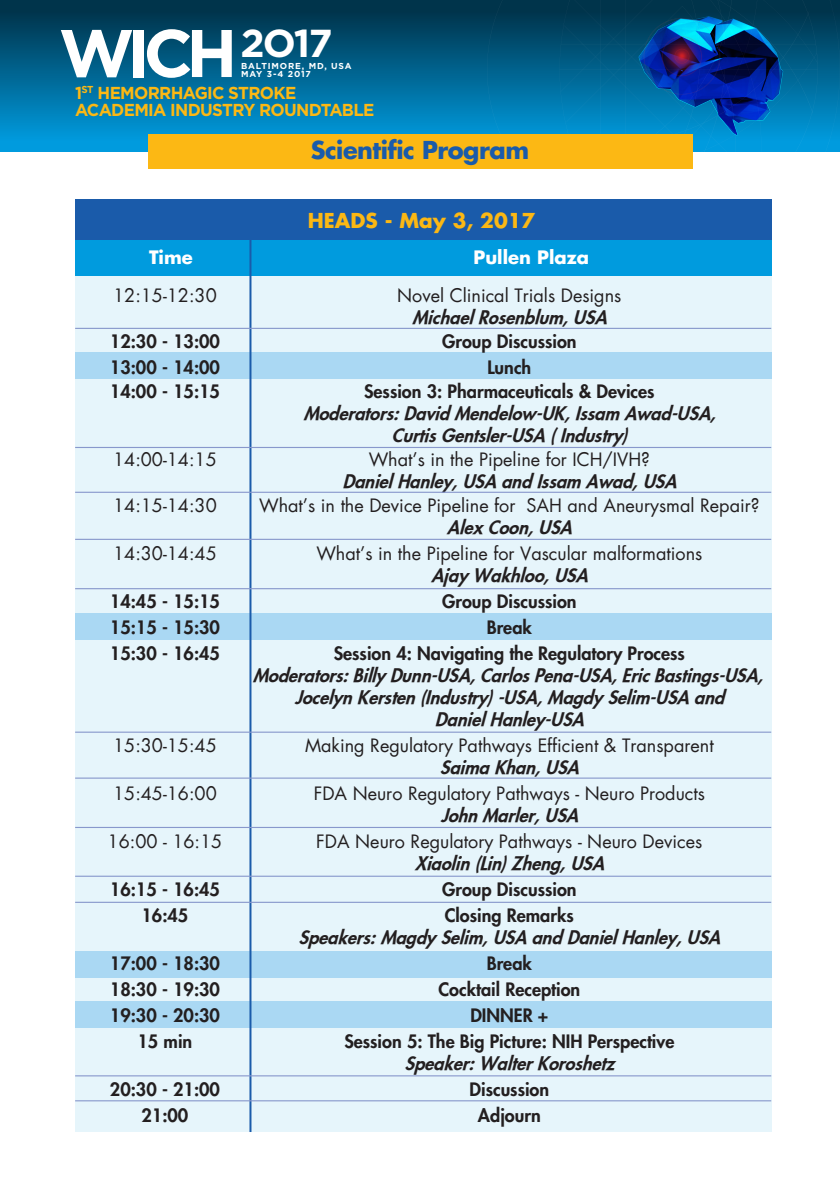
<style>
.page{position:relative;width:840px;height:1191px;background:#fff}
.page>*{position:absolute;margin:0;border:0;box-sizing:border-box;transform-origin:0 0}
.t1{font:700 67.2px "Gotham";color:#fff}
.t2{font:700 39px "Gotham";color:#fff}
.t3{font:700 24px "Futura";letter-spacing:-.02em;color:#1a5baa}
.t4{font:700 20px "Futura";color:#fcb814}
.t5{font:italic 800 18px "Futura";color:#231f20}
.t6{font:800 18px "Futura";color:#231f20}
.t7{font:18px "Futura";color:#231f20}
.t8{font:700 18px "Futura";color:#fff}
.t9{font:700 17.4px "Gotham";letter-spacing:-.04em;color:#fcb814}
.t10{font:700 8.6px "Gotham";letter-spacing:.1em;color:#fff}
</style>
<div class="page">
<svg style="left:0;top:0;width:486px;height:169px;background:#0a6890"></svg>
<svg style="left:770px;top:0;width:69px;height:257px"></svg>
<svg style="left:486px;top:0;width:331px;height:235px"></svg>
<svg style="left:559px;top:0;width:258px;height:234px"></svg>
<div style="left:147px;top:134px;width:545px;height:34px;background:#fcb814"></div>
<div style="left:75px;top:276px;width:695px;height:856px;background:#e6f5fb"></div>
<div style="left:75px;top:352px;width:695px;height:26px;background:#aad8f3"></div>
<div style="left:75px;top:613px;width:695px;height:26px;background:#aad8f3"></div>
<div style="left:75px;top:951px;width:695px;height:26px;background:#aad8f3"></div>
<div style="left:75px;top:1001px;width:695px;height:27px;background:#aad8f3"></div>
<div style="left:75px;top:239px;width:695px;height:37px;background:#009bde"></div>
<div style="left:75px;top:199px;width:695px;height:41px;background:#1a5baa"></div>
<hr style="left:249px;top:239px;width:2px;height:893px;background:#1a5baa">
<hr style="left:75px;top:328px;width:695px;height:1px;background:#8898cc">
<hr style="left:75px;top:447px;width:695px;height:1px;background:#8898cc">
<hr style="left:75px;top:731px;width:695px;height:1px;background:#8898cc">
<hr style="left:75px;top:492px;width:695px;height:1px;background:#8898cc">
<hr style="left:75px;top:539px;width:695px;height:1px;background:#8898cc">
<hr style="left:75px;top:588px;width:695px;height:1px;background:#8898cc">
<hr style="left:75px;top:777px;width:695px;height:1px;background:#8898cc">
<hr style="left:75px;top:827px;width:695px;height:1px;background:#8898cc">
<hr style="left:75px;top:875px;width:695px;height:1px;background:#8898cc">
<hr style="left:75px;top:901px;width:695px;height:2px;background:#8898cc">
<hr style="left:75px;top:1100px;width:695px;height:1px;background:#8898cc">
<hr style="left:75px;top:1075px;width:695px;height:1px;background:#8898cc">
<p class="t1" style="left:59px;top:14px;width:180px">WICH</p>
<p class="t2" style="left:240px;top:20px;width:93px">2O17</p>
<p class="t10" style="left:241px;top:61px;width:112px">BALTIMORE, MD, USA</p>
<p class="t10" style="left:241px;top:69px;width:71px">MAY 3-4 2017</p>
<p class="t9" style="left:75px;top:83px;width:222px">1<sup>ST</sup> HEMORRHAGIC STROKE</p>
<p class="t9" style="left:75px;top:100px;width:300px">ACADEMIA INDUSTRY ROUNDTABLE</p>
<p class="t3" style="left:310px;top:134px;width:220px">Scientific Program</p>
<p class="t4" style="left:307px;top:206px;width:229px">HEADS - May 3, 2017</p>
<p class="t8" style="left:149px;top:244px;width:45px">Time</p>
<p class="t8" style="left:473px;top:244px;width:117px">Pullen Plaza</p>
<p class="t7" style="left:113px;top:283px;width:105px">12:15-12:30</p>
<p class="t7" style="left:397px;top:283px;width:225px">Novel Clinical Trials Designs</p>
<p class="t5" style="left:412px;top:305px;width:196px">Michael Rosenblum, USA</p>
<p class="t6" style="left:110px;top:329px;width:111px">12:30 - 13:00</p>
<p class="t6" style="left:442px;top:329px;width:136px">Group Discussion</p>
<p class="t6" style="left:110px;top:355px;width:111px">13:00 - 14:00</p>
<p class="t6" style="left:487px;top:355px;width:45px">Lunch</p>
<p class="t6" style="left:110px;top:379px;width:111px">14:00 - 15:15</p>
<p class="t6" style="left:364px;top:379px;width:292px">Session 3: Pharmaceuticals &amp; Devices</p>
<p class="t5" style="left:303px;top:401px;width:413px">Moderators: David Mendelow-UK, Issam Awad-USA,</p>
<p class="t5" style="left:391px;top:423px;width:237px">Curtis Gentsler-USA ( Industry)</p>
<p class="t7" style="left:113px;top:447px;width:105px">14:00-14:15</p>
<p class="t7" style="left:368px;top:447px;width:283px">What’s in the Pipeline for ICH/IVH?</p>
<p class="t5" style="left:342px;top:469px;width:335px">Daniel Hanley, USA and Issam Awad, USA</p>
<p class="t7" style="left:113px;top:493px;width:105px">14:15-14:30</p>
<p class="t7" style="left:259px;top:493px;width:502px">What’s in the Device Pipeline for SAH and Aneurysmal Repair?</p>
<p class="t5" style="left:446px;top:515px;width:126px">Alex Coon, USA</p>
<p class="t7" style="left:113px;top:541px;width:105px">14:30-14:45</p>
<p class="t7" style="left:316px;top:541px;width:387px">What’s in the Pipeline for Vascular malformations</p>
<p class="t5" style="left:431px;top:563px;width:158px">Ajay Wakhloo, USA</p>
<p class="t6" style="left:110px;top:589px;width:111px">14:45 - 15:15</p>
<p class="t6" style="left:442px;top:589px;width:136px">Group Discussion</p>
<p class="t6" style="left:110px;top:615px;width:111px">15:15 - 15:30</p>
<p class="t6" style="left:486px;top:615px;width:47px">Break</p>
<p class="t6" style="left:110px;top:641px;width:111px">15:30 - 16:45</p>
<p class="t6" style="left:333px;top:641px;width:352px">Session 4: Navigating the Regulatory Process</p>
<p class="t5" style="left:253px;top:663px;width:511px">Moderators: Billy Dunn-USA, Carlos Pena-USA, Eric Bastings-USA,</p>
<p class="t5" style="left:294px;top:685px;width:430px">Jocelyn Kersten (Industry) -USA, Magdy Selim-USA and</p>
<p class="t5" style="left:434px;top:707px;width:150px">Daniel Hanley-USA</p>
<p class="t7" style="left:113px;top:733px;width:105px">15:30-15:45</p>
<p class="t7" style="left:305px;top:733px;width:410px">Making Regulatory Pathways Efficient &amp; Transparent</p>
<p class="t5" style="left:439px;top:755px;width:140px">Saima Khan, USA</p>
<p class="t7" style="left:113px;top:781px;width:105px">15:45-16:00</p>
<p class="t7" style="left:313px;top:781px;width:392px">FDA Neuro Regulatory Pathways - Neuro Products</p>
<p class="t5" style="left:440px;top:803px;width:139px">John Marler, USA</p>
<p class="t7" style="left:107px;top:829px;width:116px">16:00 - 16:15</p>
<p class="t7" style="left:316px;top:829px;width:387px">FDA Neuro Regulatory Pathways - Neuro Devices</p>
<p class="t5" style="left:414px;top:851px;width:190px">Xiaolin (Lin) Zheng, USA</p>
<p class="t6" style="left:110px;top:877px;width:111px">16:15 - 16:45</p>
<p class="t6" style="left:442px;top:877px;width:136px">Group Discussion</p>
<p class="t6" style="left:141px;top:903px;width:48px">16:45</p>
<p class="t6" style="left:444px;top:903px;width:131px">Closing Remarks</p>
<p class="t5" style="left:298px;top:925px;width:423px">Speakers: Magdy Selim, USA and Daniel Hanley, USA</p>
<p class="t6" style="left:110px;top:951px;width:111px">17:00 - 18:30</p>
<p class="t6" style="left:486px;top:951px;width:47px">Break</p>
<p class="t6" style="left:110px;top:977px;width:111px">18:30 - 19:30</p>
<p class="t6" style="left:438px;top:977px;width:143px">Cocktail Reception</p>
<p class="t6" style="left:110px;top:1003px;width:111px">19:30 - 20:30</p>
<p class="t6" style="left:470px;top:1003px;width:79px">DINNER +</p>
<p class="t6" style="left:137px;top:1029px;width:56px">15 min</p>
<p class="t6" style="left:344px;top:1029px;width:331px">Session 5: The Big Picture: NIH Perspective</p>
<p class="t5" style="left:404px;top:1051px;width:211px">Speaker: Walter Koroshetz</p>
<p class="t6" style="left:110px;top:1077px;width:111px">20:30 - 21:00</p>
<p class="t6" style="left:469px;top:1077px;width:81px">Discussion</p>
<p class="t6" style="left:141px;top:1103px;width:48px">21:00</p>
<p class="t6" style="left:477px;top:1103px;width:64px">Adjourn</p>
</div>
